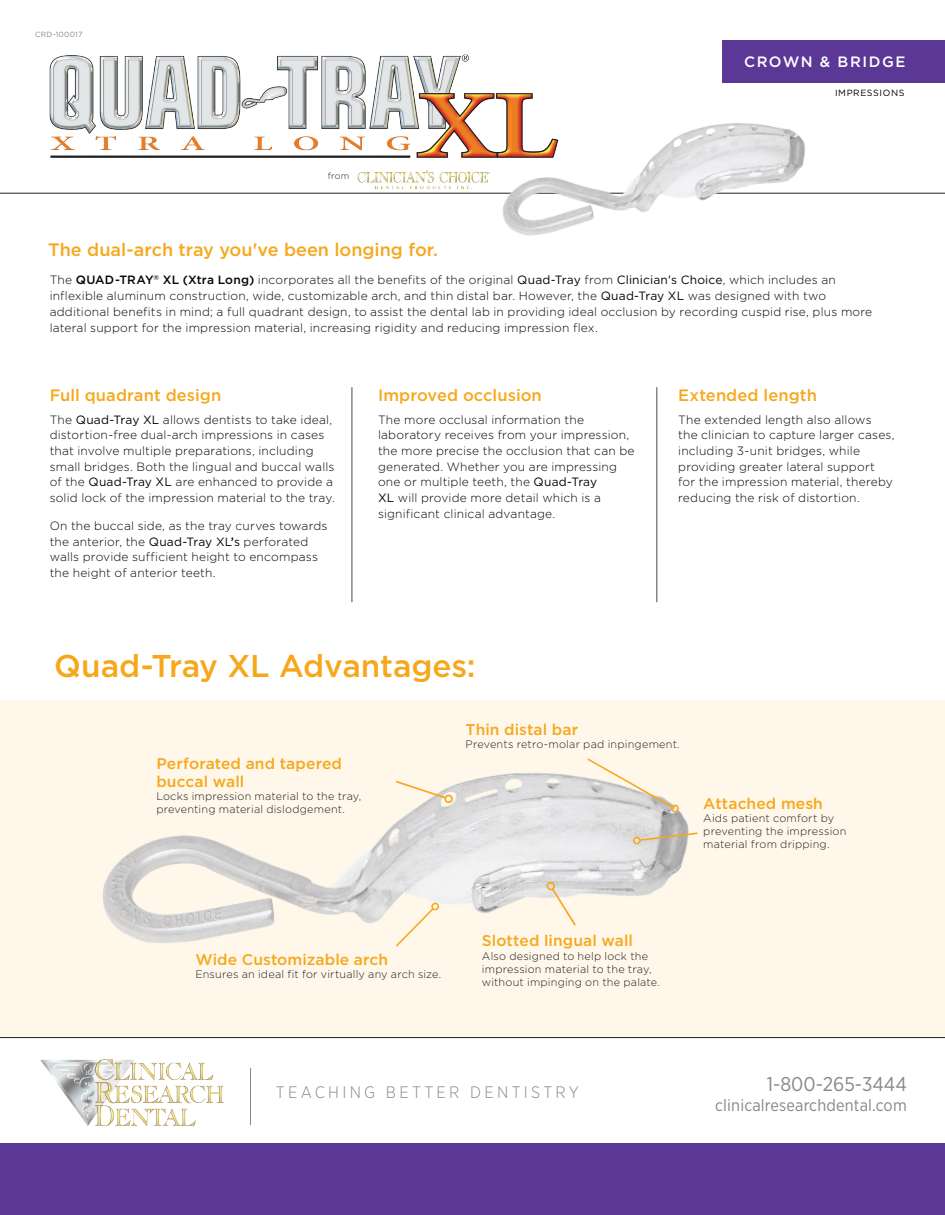
<style>
.page{position:relative;width:945px;height:1215px;background:#fff}
.page>*{position:absolute;margin:0;border:0;box-sizing:border-box;transform-origin:0 0}
.t1{font:500 31.5px "Gotham";letter-spacing:-.005em;color:#f6a81c}
.t2{font:19.95px "Gotham Narrow";color:#888789}
.t3{font:500 18px "Gotham";color:#f6a81c}
.t4{font:16.65px "Gotham Narrow";letter-spacing:.01em;color:#888789}
.t5{font:300 16.65px "Gotham Narrow";letter-spacing:.2em;color:#888789}
.t6{font:500 16.5px "Gotham";letter-spacing:.005em;color:#f6a81c}
.t7{font:500 15.6px/18.6px "Gotham";letter-spacing:.005em;color:#f6a81c}
.t8{font:500 15px "Gotham";letter-spacing:.1em;color:#fff}
.t9{font:300 12px/15.8px "Gotham";letter-spacing:.015em;color:#040503}
.t10{font:300 10.95px/13px "Gotham";letter-spacing:.015em;color:#231f20}
.t11{font:9px "Gotham";letter-spacing:.065em;color:#000}
.t12{font:300 9px "Gotham";color:#231f20}
.t13{font:7.5px "Gotham";letter-spacing:.025em;color:#888789}
.s1{font-weight:500}
.s2{font-weight:400}
</style>
<div class="page">
<div style="left:0;top:700px;width:945px;height:337px;background:#fef7ea"></div>
<img style="left:49px;top:54px;width:484px;height:104px">
<img style="left:102px;top:772px;width:587px;height:171px">
<svg style="left:632px;top:831px;width:66px;height:15px"></svg>
<svg style="left:550px;top:887px;width:28px;height:41px"></svg>
<div style="left:547px;top:882px;width:8px;height:8px;border:2px solid #f6a81c;border-radius:50%"></div>
<svg style="left:586px;top:758px;width:88px;height:51px"></svg>
<div style="left:671px;top:804px;width:8px;height:9px;border:2px solid #f6a81c;border-radius:3px"></div>
<svg style="left:394px;top:779px;width:54px;height:21px"></svg>
<div style="left:444px;top:795px;width:9px;height:8px;border:2px solid #f6a81c;border-radius:50%"></div>
<svg style="left:394px;top:901px;width:46px;height:46px"></svg>
<hr style="left:0;top:1037px;width:945px;height:1px;background:#231f20">
<hr style="left:0;top:193px;width:945px;height:1px;background:#231f20">
<div style="left:0;top:1144px;width:945px;height:71px;background:#5b3896"></div>
<img style="left:40px;top:1059px;width:184px;height:68px">
<hr style="left:250px;top:1068px;width:1px;height:57px;background:#888789">
<img style="left:486px;top:108px;width:340px;height:128px">
<hr style="left:351px;top:387px;width:2px;height:215px;background:#898484">
<hr style="left:656px;top:387px;width:2px;height:215px;background:#898484">
<div style="left:722px;top:40px;width:223px;height:43px;background:#5b3896"></div>
<img style="left:357px;top:168px;width:136px;height:23px">
<p class="t13" style="left:35px;top:30px;width:49px">CRD-100017</p>
<p class="t12" style="left:328px;top:171px;width:23px">from</p>
<h3 class="t3" style="left:48px;top:240px;width:391px">The dual-arch tray you've been longing for.</h3>
<p class="t8" style="left:744px;top:53px;width:163px">CROWN &amp; BRIDGE</p>
<p class="t11" style="left:835px;top:87px;width:71px">IMPRESSIONS</p>
<p class="t9" style="left:50px;top:272px;width:824px">The <span class="s1">QUAD-TRAY</span><sup>®</sup> <span class="s1">XL (Xtra Long)</span> incorporates all the benefits of the original <span class="s2">Quad-Tray</span> from <span class="s2">Clinician's Choice</span>, which includes an inflexible aluminum construction, wide, customizable arch, and thin distal bar. However, the <span class="s2">Quad-Tray XL</span> was designed with two additional benefits in mind; a full quadrant design, to assist the dental lab in providing ideal occlusion by recording cuspid rise, plus more lateral support for the impression material, increasing rigidity and reducing impression flex.</p>
<h3 class="t6" style="left:50px;top:386px;width:173px">Full quadrant design</h3>
<p class="t9" style="left:50px;top:411px;width:287px">The <span class="s2">Quad-Tray XL</span> allows dentists to take ideal, distortion-free dual-arch impressions in cases that involve multiple preparations, including small bridges. Both the lingual and buccal walls of the <span class="s2">Quad-Tray XL</span> are enhanced to provide a solid lock of the impression material to the tray.</p>
<p class="t9" style="left:50px;top:518px;width:279px">On the buccal side, as the tray curves towards the anterior, the <span class="s2">Quad-Tray XL</span><span class="s1">’</span><span class="s2">s</span> perforated walls provide sufficient height to encompass the height of anterior teeth.</p>
<h3 class="t6" style="left:378px;top:386px;width:165px">Improved occlusion</h3>
<p class="t9" style="left:378px;top:411px;width:258px">The more occlusal information the laboratory receives from your impression, the more precise the occlusion that can be generated. Whether you are impressing one or multiple teeth, the <span class="s2">Quad-Tray<br>XL</span> will provide more detail which is a significant clinical advantage.</p>
<h1 class="t1" style="left:54px;top:648px;width:423px">Quad-Tray XL Advantages:</h1>
<h3 class="t6" style="left:678px;top:386px;width:140px">Extended length</h3>
<p class="t9" style="left:678px;top:411px;width:218px">The extended length also allows<br>the clinician to capture larger cases, including 3-unit bridges, while providing greater lateral support for the impression material, thereby reducing the risk of distortion.</p>
<h3 class="t7" style="left:156px;top:753px;width:187px">Perforated and tapered buccal wall</h3>
<p class="t10" style="left:156px;top:790px;width:207px">Locks impression material to the tray, preventing material dislodgement.</p>
<h3 class="t7" style="left:466px;top:720px;width:114px">Thin distal bar</h3>
<p class="t10" style="left:466px;top:737px;width:216px">Prevents retro-molar pad inpingement.</p>
<h3 class="t7" style="left:703px;top:794px;width:121px">Attached mesh</h3>
<p class="t10" style="left:703px;top:811px;width:145px">Aids patient comfort by preventing the impression material from dripping.</p>
<h3 class="t7" style="left:195px;top:950px;width:194px">Wide Customizable arch</h3>
<p class="t10" style="left:195px;top:968px;width:247px">Ensures an ideal fit for virtually any arch size.</p>
<h3 class="t7" style="left:482px;top:931px;width:153px">Slotted lingual wall</h3>
<p class="t10" style="left:482px;top:949px;width:180px">Also designed to help lock the impression material to the tray, without impinging on the palate.</p>
<h3 class="t5" style="left:276px;top:1082px;width:304px">TEACHING BETTER DENTISTRY</h3>
<h2 class="t2" style="left:767px;top:1072px;width:142px">1-800-265-3444</h2>
<h3 class="t4" style="left:715px;top:1095px;width:193px">clinicalresearchdental.com</h3>
</div>
